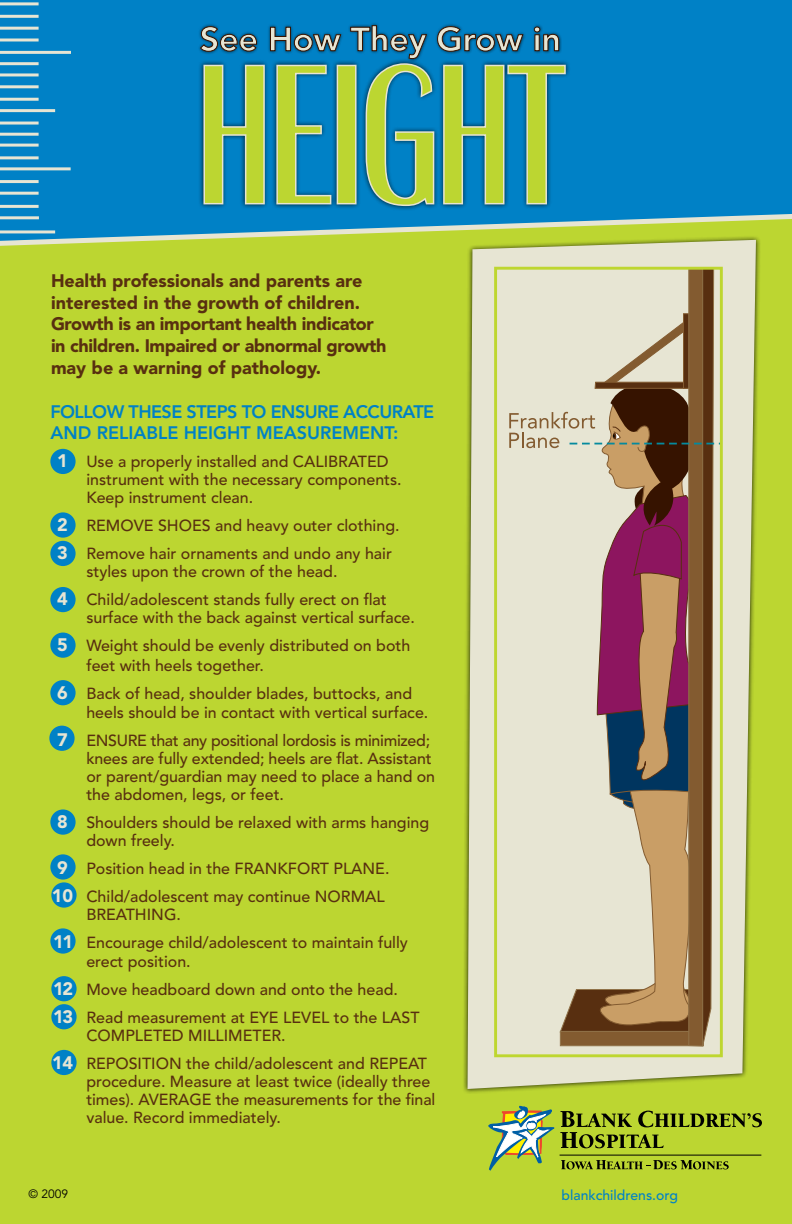
<style>
.page{position:relative;width:792px;height:1224px;background:#fff}
.page>*{position:absolute;margin:0;border:0;box-sizing:border-box;transform-origin:0 0}
.t1{font:900 18px/21.6px "Avenir";color:#582f10}
.t2{font:800 18px/21.6px "Avenir";letter-spacing:-.03em;color:#0081c6}
.t3{font:500 16px/28px "Avenir";color:#582f10}
.t4{font:500 16px/28px "Avenir";letter-spacing:-.02em;color:#582f10;text-align:right}
.t5{font:500 14px "Avenir";color:#0081c6}
.t6{font:12px "Avenir";color:#000}
.s1{font-weight:900;font-size:18px;color:#e7e5d3}
</style>
<div class="page">
<div style="left:0;top:0;width:792px;height:258px;background:#0081c6"></div>
<div style="left:0;top:249px;width:792px;height:975px;background:#bcd631"></div>
<div style="left:198px;top:58px;width:373px;height:153px;background:#000;opacity:.75"></div>
<svg style="left:203px;top:63px;width:364px;height:144px"></svg>
<div style="left:197px;top:22px;width:365px;height:40px;background:#000;opacity:.75"></div>
<svg style="left:200px;top:25px;width:359px;height:37px"></svg>
<div style="left:462px;top:235px;width:299px;height:859px;background:#000;opacity:.75"></div>
<svg style="left:468px;top:249px;width:288px;height:840px;background:#dcddb9"></svg>
<svg style="left:0;top:214px;width:792px;height:35px"></svg>
<svg style="left:509px;top:271px;width:213px;height:807px;background:#c5b4a8"></svg>
<div style="left:494px;top:267px;width:229px;height:790px;border:3px solid #bed630"></div>
<hr style="left:0;top:216px;width:39px;height:3px;background:#e7e5d3">
<hr style="left:0;top:205px;width:39px;height:3px;background:#e7e5d3">
<hr style="left:0;top:192px;width:39px;height:3px;background:#e7e5d3">
<hr style="left:0;top:180px;width:39px;height:3px;background:#e7e5d3">
<hr style="left:0;top:156px;width:39px;height:3px;background:#e7e5d3">
<hr style="left:0;top:144px;width:39px;height:3px;background:#e7e5d3">
<hr style="left:0;top:133px;width:39px;height:3px;background:#e7e5d3">
<hr style="left:0;top:122px;width:39px;height:3px;background:#e7e5d3">
<hr style="left:0;top:98px;width:39px;height:3px;background:#e7e5d3">
<hr style="left:0;top:85px;width:39px;height:3px;background:#e7e5d3">
<hr style="left:0;top:73px;width:39px;height:3px;background:#e7e5d3">
<hr style="left:0;top:62px;width:39px;height:3px;background:#e7e5d3">
<hr style="left:0;top:39px;width:39px;height:3px;background:#e7e5d3">
<hr style="left:0;top:27px;width:39px;height:3px;background:#e7e5d3">
<hr style="left:0;top:15px;width:39px;height:3px;background:#e7e5d3">
<hr style="left:0;top:2px;width:39px;height:3px;background:#e7e5d3">
<hr style="left:0;top:230px;width:55px;height:3px;background:#e7e5d3">
<hr style="left:0;top:109px;width:55px;height:3px;background:#e7e5d3">
<hr style="left:0;top:167px;width:71px;height:3px;background:#e7e5d3">
<hr style="left:0;top:51px;width:71px;height:3px;background:#e7e5d3">
<svg style="left:560px;top:1111px;width:202px;height:37px;background:#90a425"></svg>
<svg style="left:488px;top:1106px;width:66px;height:65px"></svg>
<hr style="left:560px;top:1155px;width:201px;height:1px;background:#000">
<svg style="left:561px;top:1160px;width:168px;height:9px;background:#7c8d20"></svg>
<div style="left:50px;top:449px;width:26px;height:25px;background:#0081c6;border-radius:50%"></div>
<div style="left:50px;top:512px;width:26px;height:26px;background:#0081c6;border-radius:50%"></div>
<div style="left:50px;top:541px;width:26px;height:25px;background:#0081c6;border-radius:50%"></div>
<div style="left:50px;top:587px;width:26px;height:25px;background:#0081c6;border-radius:50%"></div>
<div style="left:50px;top:633px;width:26px;height:25px;background:#0081c6;border-radius:50%"></div>
<div style="left:50px;top:680px;width:26px;height:25px;background:#0081c6;border-radius:50%"></div>
<div style="left:49px;top:726px;width:26px;height:25px;background:#0081c6;border-radius:50%"></div>
<div style="left:50px;top:809px;width:26px;height:26px;background:#0081c6;border-radius:50%"></div>
<div style="left:50px;top:854px;width:26px;height:26px;background:#0081c6;border-radius:50%"></div>
<div style="left:51px;top:882px;width:26px;height:26px;background:#0081c6;border-radius:50%"></div>
<div style="left:50px;top:928px;width:26px;height:26px;background:#0081c6;border-radius:50%"></div>
<div style="left:51px;top:976px;width:26px;height:25px;background:#0081c6;border-radius:50%"></div>
<div style="left:51px;top:1004px;width:26px;height:25px;background:#0081c6;border-radius:50%"></div>
<div style="left:51px;top:1050px;width:26px;height:25px;background:#0081c6;border-radius:50%"></div>
<p class="t1" style="left:51px;top:270px;width:337px">Health professionals and parents are interested in the growth of children.<br>Growth is an important health indicator in children. Impaired or abnormal growth may be a warning of pathology.</p>
<p class="t2" style="left:50px;top:401px;width:385px">FOLLOW THESE STEPS TO ENSURE ACCURATE<br>AND RELIABLE HEIGHT MEASUREMENT:</p>
<p class="t3" style="left:86px;top:453px;width:317px;line-height:18px;text-indent:-29px"><span class="s1">1</span> Use a properly installed and CALIBRATED instrument with the necessary components.<br>Keep instrument clean.</p>
<p class="t3" style="left:57px;top:512px;width:344px"><span class="s1">2</span> REMOVE SHOES and heavy outer clothing.<br><span class="s1">3</span> Remove hair ornaments and undo any hair</p>
<p class="t3" style="left:57px;top:558px;width:331px;text-indent:29px">styles upon the crown of the head.<br><span class="s1">4</span> Child/adolescent stands fully erect on flat</p>
<p class="t3" style="left:57px;top:604px;width:359px;text-align:right">surface with the back against vertical surface.<br><span class="s1">5</span> Weight should be evenly distributed on both</p>
<p class="t3" style="left:57px;top:651px;width:357px;text-indent:29px">feet with heels together.<br><span class="s1">6</span> Back of head, shoulder blades, buttocks, and</p>
<p class="t4" style="left:57px;top:699px;width:374px">heels should be in contact with vertical surface.<br><span class="s1">7</span> ENSURE that any positional lordosis is minimized;</p>
<p class="t3" style="left:86px;top:750px;width:350px;line-height:18px">knees are fully extended; heels are flat. Assistant or parent/guardian may need to place a hand on the abdomen, legs, or feet.</p>
<p class="t3" style="left:86px;top:814px;width:344px;line-height:18px;text-indent:-29px"><span class="s1">8</span> Shoulders should be relaxed with arms hanging down freely.</p>
<p class="t3" style="left:52px;top:855px;width:339px;text-align:center"><span class="s1">9</span> Position head in the FRANKFORT PLANE.<br><span class="s1">10</span> Child/adolescent may continue NORMAL</p>
<p class="t3" style="left:53px;top:901px;width:356px;text-indent:33px">BREATHING.<br><span class="s1">11</span> Encourage child/adolescent to maintain fully</p>
<p class="t3" style="left:53px;top:948px;width:368px;text-indent:33px">erect position.<br><span class="s1">12</span> Move headboard down and onto the head.<br><span class="s1">13</span> Read measurement at EYE LEVEL to the LAST</p>
<p class="t3" style="left:52px;top:1022px;width:377px;text-indent:34px">COMPLETED MILLIMETER.<br><span class="s1">14</span> REPOSITION the child/adolescent and REPEAT</p>
<p class="t3" style="left:86px;top:1073px;width:351px;line-height:18px">procedure. Measure at least twice (ideally three times). AVERAGE the measurements for the final value. Record immediately.</p>
<p class="t6" style="left:28px;top:1187px;width:41px">© 2009</p>
<p class="t5" style="left:562px;top:1187px;width:118px">blankchildrens.org</p>
</div>
